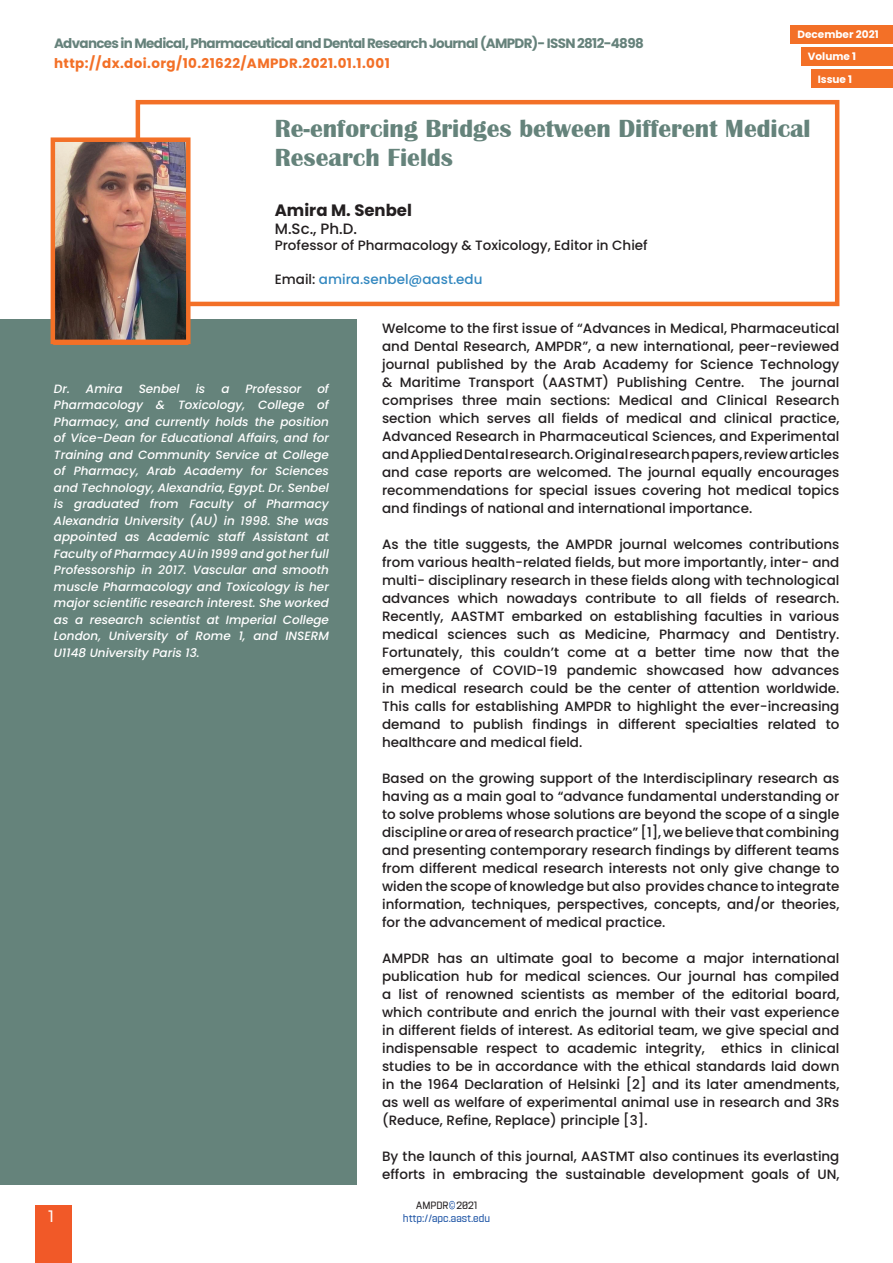
<style>
.page{position:relative;width:893px;height:1263px;background:#fff}
.page>*{position:absolute;margin:0;border:0;box-sizing:border-box;transform-origin:0 0}
.t1{font:700 25.5px/28.5px "Britannic";color:#65837b}
.t2{font:700 16.5px "Poppins";color:#231f20}
.t3{font:semi-condensed 16.5px "Navine Demo";color:#fff}
.t4{font:500 15px "Poppins";color:#231f20}
.t5{font:500 13.5px/18px "Poppins";color:#231f20;text-align:justify}
.t6{font:700 13.5px "Poppins";letter-spacing:-.05em;color:#66827b}
.t7{font:700 13.5px "Poppins";letter-spacing:.03em;color:#f37027}
.t8{font:500 13.5px "Poppins";color:#3388c0}
.t9{font:italic 500 12px/16.5px "Poppins";color:#fff;text-align:justify}
.t10{font:700 10.5px "Poppins";color:#fff}
.t11{font:semi-condensed 10.5px "Navine Demo";color:#2056a6}
.t12{font:semi-condensed 10.5px "Navine Demo";color:#231f20}
.s1{color:#231f20}
</style>
<div class="page">
<svg style="left:449px;top:1201px;width:6px;height:8px"></svg>
<div style="left:36px;top:1206px;width:36px;height:57px;background:#f15928"></div>
<div style="left:801px;top:47px;width:92px;height:19px;background:#f37027"></div>
<div style="left:811px;top:70px;width:82px;height:18px;background:#f37027"></div>
<div style="left:791px;top:25px;width:102px;height:18px;background:#f37027"></div>
<div style="left:0;top:319px;width:357px;height:865px;background:#65837b"></div>
<div style="left:136px;top:100px;width:703px;height:206px;border:4px solid #f37027"></div>
<hr style="left:892px;top:436px;width:1px;height:362px;background:#65837b">
<img style="left:56px;top:142px;width:130px;height:197px">
<div style="left:51px;top:137px;width:140px;height:207px;border:4px solid #f37027"></div>
<p class="t10" style="left:797px;top:28px;width:83px">December 2021</p>
<p class="t10" style="left:818px;top:73px;width:36px">Issue 1</p>
<h1 class="t1" style="left:275px;top:115px;width:537px">Re-enforcing Bridges between Different Medical<br>Research Fields</h1>
<p class="t2" style="left:275px;top:201px;width:139px">Amira M. Senbel</p>
<p class="t4" style="left:275px;top:220px;width:84px">M.Sc., Ph.D.</p>
<p class="t5" style="left:275px;top:236px;width:374px">Professor of Pharmacology &amp; Toxicology, Editor in Chief</p>
<p class="t8" style="left:275px;top:272px;width:209px"><span class="s1">Email:</span> amira.senbel@aast.edu</p>
<p class="t6" style="left:54px;top:35px;width:591px">Advances in Medical, Pharmaceutical and Dental Research Journal (AMPDR)- ISSN 2812-4898</p>
<p class="t7" style="left:54px;top:56px;width:337px">http://dx.doi.org/10.21622/AMPDR.2021.01.1.001</p>
<p class="t10" style="left:808px;top:51px;width:50px">Volume 1</p>
<p class="t9" style="left:54px;top:380px;width:276px;text-indent:263px">of Pharmacology &amp; Toxicology, College of Pharmacy, and currently holds the position of Vice-Dean for Educational Affairs, and for Training and Community Service at College of Pharmacy, Arab Academy for Sciences and Technology, Alexandria, Egypt. Dr. Senbel is graduated from Faculty of Pharmacy Alexandria University (AU) in 1998. She was appointed as Academic staff Assistant at Faculty of Pharmacy AU in 1999 and got her full Professorship in 2017. Vascular and smooth muscle Pharmacology and Toxicology is her major scientific research interest. She worked as a research scientist at Imperial College London, University of Rome 1, and INSERM U1148 University Paris 13.</p>
<p class="t9" style="left:54px;top:380px;width:70px">Dr. Amira</p>
<p class="t9" style="left:139px;top:380px;width:43px">Senbel</p>
<p class="t9" style="left:196px;top:380px;width:11px">is</p>
<p class="t9" style="left:221px;top:380px;width:10px">a</p>
<p class="t9" style="left:245px;top:380px;width:57px">Professor</p>
<p class="t5" style="left:382px;top:319px;width:459px">Welcome to the first issue of “Advances in Medical, Pharmaceutical and Dental Research, AMPDR”, a new international, peer-reviewed journal published by the Arab Academy for Science Technology &amp; Maritime Transport (AASTMT) Publishing Centre. The journal comprises three main sections: Medical and Clinical Research section which serves all fields of medical and clinical practice, Advanced Research in Pharmaceutical Sciences, and Experimental and Applied Dental research. Original research papers, review articles and case reports are welcomed. The journal equally encourages recommendations for special issues covering hot medical topics and findings of national and international importance.</p>
<p class="t5" style="left:382px;top:535px;width:459px">As the title suggests, the AMPDR journal welcomes contributions from various health-related fields, but more importantly, inter- and multi- disciplinary research in these fields along with technological advances which nowadays contribute to all fields of research.<br>Recently, AASTMT embarked on establishing faculties in various medical sciences such as Medicine, Pharmacy and Dentistry.<br>Fortunately, this couldn’t come at a better time now that the emergence of COVID-19 pandemic showcased how advances in medical research could be the center of attention worldwide.<br>This calls for establishing AMPDR to highlight the ever-increasing demand to publish findings in different specialties related to healthcare and medical field.</p>
<p class="t5" style="left:382px;top:769px;width:459px">Based on the growing support of the Interdisciplinary research as having as a main goal to “advance fundamental understanding or to solve problems whose solutions are beyond the scope of a single discipline or area of research practice” [1], we believe that combining and presenting contemporary research findings by different teams from different medical research interests not only give change to widen the scope of knowledge but also provides chance to integrate information, techniques, perspectives, concepts, and/or theories, for the advancement of medical practice.</p>
<p class="t5" style="left:382px;top:949px;width:459px">AMPDR has an ultimate goal to become a major international publication hub for medical sciences. Our journal has compiled a list of renowned scientists as member of the editorial board, which contribute and enrich the journal with their vast experience in different fields of interest. As editorial team, we give special and indispensable respect to academic integrity, ethics in clinical studies to be in accordance with the ethical standards laid down in the 1964 Declaration of Helsinki [2] and its later amendments, as well as welfare of experimental animal use in research and 3Rs (Reduce, Refine, Replace) principle [3].</p>
<p class="t5" style="left:382px;top:1147px;width:459px">By the launch of this journal, AASTMT also continues its everlasting efforts in embracing the sustainable development goals of UN,</p>
<p class="t12" style="left:416px;top:1200px;width:63px">AMPDR 2021</p>
<p class="t3" style="left:48px;top:1208px;width:7px">1</p>
<p class="t11" style="left:403px;top:1212px;width:89px">http://apc.aast.edu</p>
</div>
